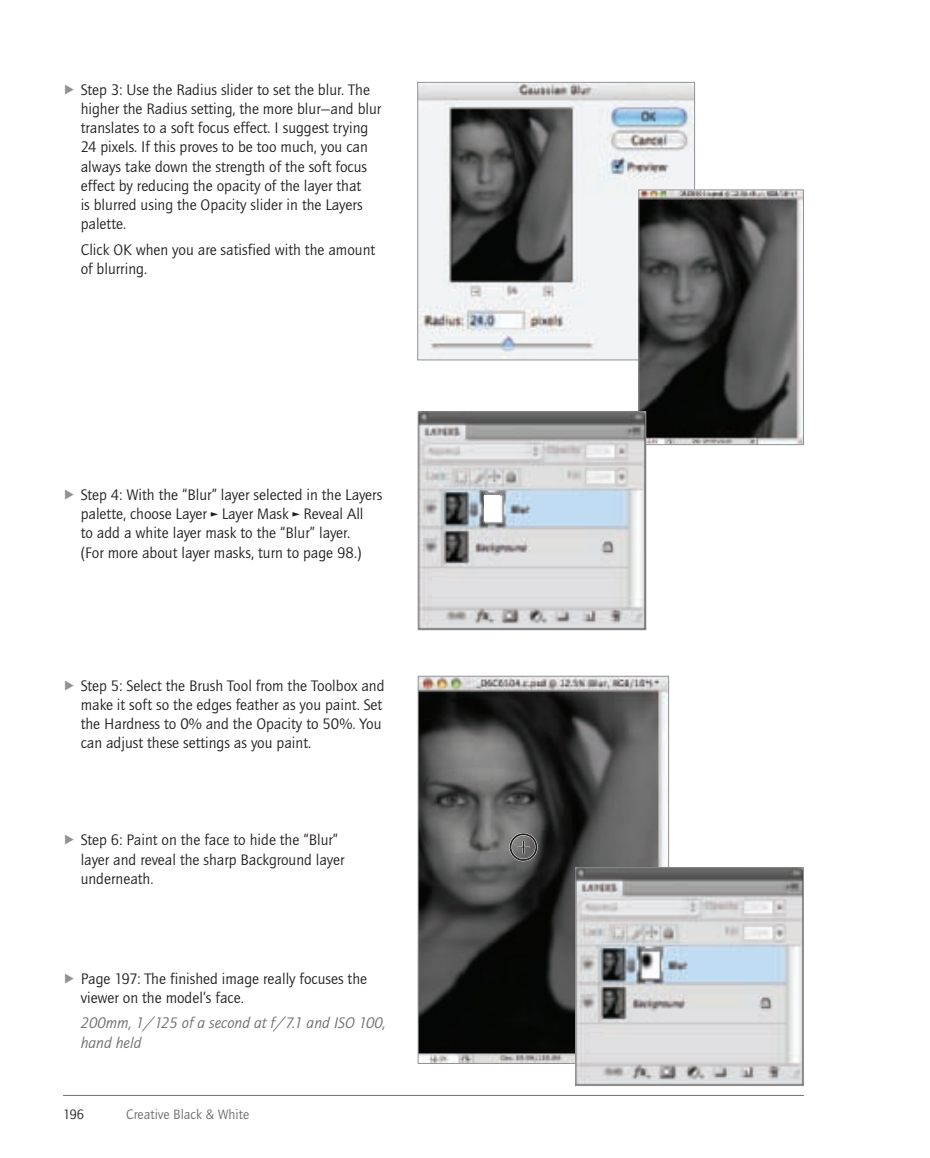
<style>
.page{position:relative;width:930px;height:1158px;background:#fff}
.page>*{position:absolute;margin:0;border:0;box-sizing:border-box;transform-origin:0 0}
.t1{font:15.75px/19.2px "ITC Quay Sans";color:#231f20}
.t2{font:italic 15.75px/19.2px "ITC Quay Sans";color:#6c6d70}
.t3{font:14px "ITC Quay Sans";color:#6c6d70}
.t4{font:14px "ITC Quay Sans";color:#231f20}
.s1{color:#939195}
</style>
<div class="page">
<hr style="left:63px;top:1095px;width:740px;height:1px;background:#6c6d70">
<hr style="left:929px;top:0;width:1px;height:1158px;background:#0a0215">
<img style="left:419px;top:84px;width:273px;height:274px">
<div style="left:417px;top:82px;width:277px;height:278px;border:1px solid #939195"></div>
<img style="left:640px;top:191px;width:161px;height:252px">
<div style="left:638px;top:189px;width:165px;height:256px;border:1px solid #939195"></div>
<img style="left:419px;top:413px;width:225px;height:215px">
<div style="left:417px;top:411px;width:229px;height:219px;border:1px solid #939195"></div>
<div style="left:483px;top:495px;width:16px;height:26px;background:#fff"></div>
<img style="left:419px;top:678px;width:248px;height:384px">
<div style="left:417px;top:676px;width:252px;height:388px;border:1px solid #939195"></div>
<img style="left:577px;top:869px;width:224px;height:215px">
<div style="left:575px;top:867px;width:228px;height:219px;border:1px solid #939195"></div>
<img style="left:420px;top:767px;width:116px;height:86px">
<div style="left:509px;top:833px;width:28px;height:28px;border:3px solid #fff;border-radius:50%"></div>
<div style="left:509px;top:833px;width:28px;height:28px;border:2px solid #231f20;border-radius:50%"></div>
<svg style="left:517px;top:841px;width:12px;height:12px"></svg>
<p class="t1" style="left:81px;top:81px;width:302px;text-indent:-18px"><span class="s1">▶</span> Step 3: Use the Radius slider to set the blur. The higher the Radius setting, the more blur—and blur translates to a soft focus effect. I suggest trying 24 pixels. If this proves to be too much, you can always take down the strength of the soft focus effect by reducing the opacity of the layer that<br>is blurred using the Opacity slider in the Layers palette.</p>
<p class="t1" style="left:81px;top:241px;width:296px">Click OK when you are satisfied with the amount of blurring.</p>
<p class="t1" style="left:81px;top:486px;width:303px;text-indent:-18px"><span class="s1">▶</span> Step 4: With the “Blur” layer selected in the Layers palette, choose Layer ► Layer Mask ► Reveal All<br>to add a white layer mask to the “Blur” layer.<br>(For more about layer masks, turn to page 98.)</p>
<p class="t1" style="left:81px;top:677px;width:305px;text-indent:-18px"><span class="s1">▶</span> Step 5: Select the Brush Tool from the Toolbox and make it soft so the edges feather as you paint. Set the Hardness to 0% and the Opacity to 50%. You can adjust these settings as you paint.</p>
<p class="t1" style="left:81px;top:831px;width:265px;text-indent:-18px"><span class="s1">▶</span> Step 6: Paint on the face to hide the “Blur” layer and reveal the sharp Background layer underneath.</p>
<p class="t1" style="left:81px;top:970px;width:288px;text-indent:-18px"><span class="s1">▶</span> Page 197: The finished image really focuses the viewer on the model’s face.</p>
<p class="t2" style="left:81px;top:1014px;width:307px">200mm, 1/125 of a second at f/7.1 and ISO 100, hand held</p>
<p class="t4" style="left:63px;top:1108px;width:23px">196</p>
<p class="t3" style="left:126px;top:1108px;width:125px">Creative Black &amp; White</p>
</div>
